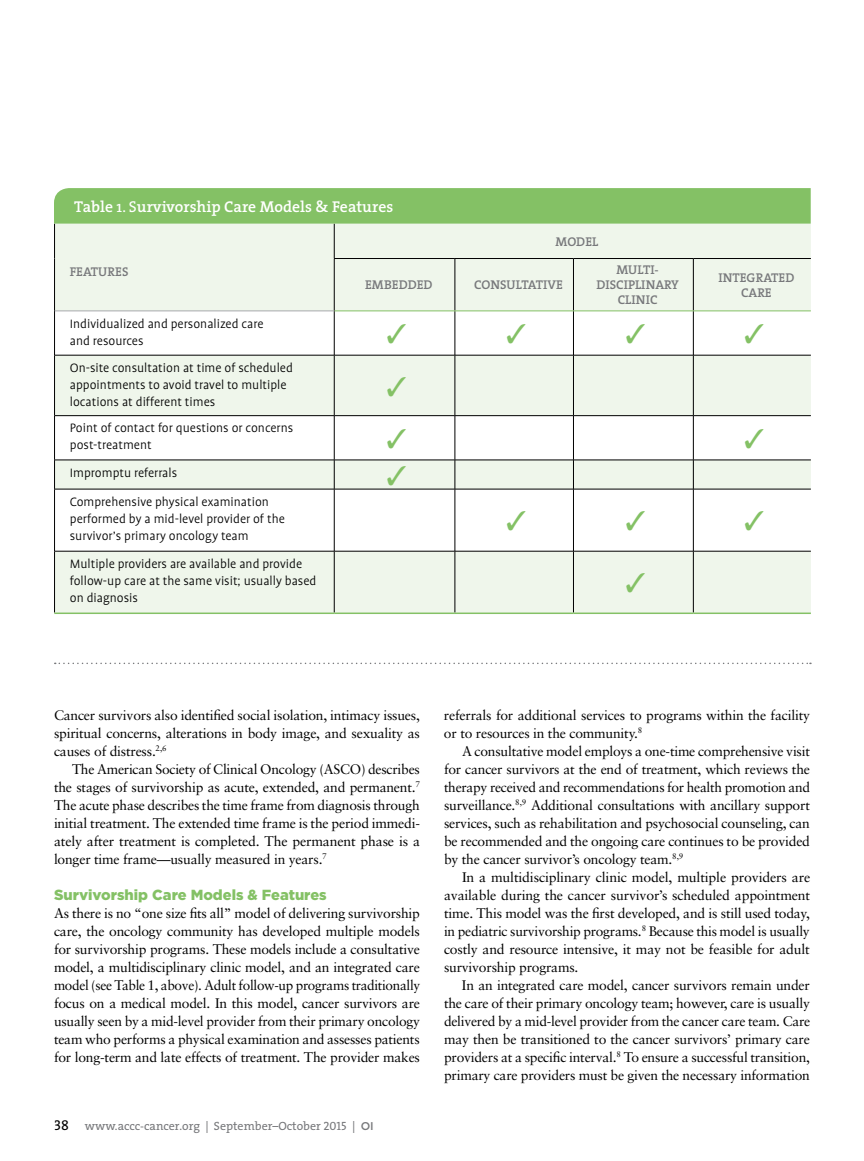
<style>
.page{position:relative;width:864px;height:1161px;background:#fff}
.page>*{position:absolute;margin:0;border:0;box-sizing:border-box;transform-origin:0 0}
.t1{font:600 15.75px "The Serif";color:#fff}
.t2{font:900 14.7px "Gotham HTF";color:#84c165}
.t3{font:14.25px "The Serif Caps";color:#000}
.t4{font:13.8px/18px "Sabon";letter-spacing:-.015em;color:#000;text-align:justify}
.t5{font:300 13.8px/16.8px "Profile";color:#000}
.t6{font:12.75px/15px "The Serif Semi Bold Caps";color:#77787b;text-align:center}
.t7{font:12px "The Serif";color:#77787b}
.s1{font-weight:400}
.s2{font-family:"The Serif Caps"}
.s3{font-family:"Gotham HTF";font-weight:500;font-size:11.25px}
</style>
<div class="page">
<svg style="left:55px;top:224px;width:756px;height:389px;fill:#eff6eb"></svg>
<hr style="left:54px;top:224px;width:1px;height:35px;background:#000">
<hr style="left:334px;top:224px;width:1px;height:34px;background:#000">
<hr style="left:54px;top:259px;width:1px;height:52px;background:#000">
<hr style="left:54px;top:311px;width:1px;height:44px;background:#000">
<hr style="left:334px;top:311px;width:1px;height:44px;background:#000">
<hr style="left:455px;top:311px;width:1px;height:44px;background:#000">
<hr style="left:573px;top:311px;width:1px;height:44px;background:#000">
<hr style="left:693px;top:311px;width:1px;height:44px;background:#000">
<hr style="left:54px;top:355px;width:280px;height:1px;background:#000">
<hr style="left:54px;top:355px;width:1px;height:60px;background:#000">
<hr style="left:334px;top:355px;width:121px;height:1px;background:#000">
<hr style="left:334px;top:355px;width:1px;height:60px;background:#000">
<hr style="left:455px;top:355px;width:118px;height:1px;background:#000">
<hr style="left:455px;top:355px;width:1px;height:60px;background:#000">
<hr style="left:573px;top:355px;width:120px;height:1px;background:#000">
<hr style="left:573px;top:355px;width:1px;height:60px;background:#000">
<hr style="left:693px;top:355px;width:118px;height:1px;background:#000">
<hr style="left:693px;top:355px;width:1px;height:60px;background:#000">
<hr style="left:54px;top:415px;width:280px;height:1px;background:#000">
<hr style="left:54px;top:416px;width:1px;height:44px;background:#000">
<hr style="left:334px;top:415px;width:121px;height:1px;background:#000">
<hr style="left:334px;top:416px;width:1px;height:44px;background:#000">
<hr style="left:455px;top:415px;width:118px;height:1px;background:#000">
<hr style="left:455px;top:416px;width:1px;height:44px;background:#000">
<hr style="left:573px;top:415px;width:120px;height:1px;background:#000">
<hr style="left:573px;top:416px;width:1px;height:44px;background:#000">
<hr style="left:693px;top:415px;width:118px;height:1px;background:#000">
<hr style="left:693px;top:416px;width:1px;height:44px;background:#000">
<hr style="left:54px;top:460px;width:280px;height:1px;background:#000">
<svg style="left:54px;top:460px;width:1px;height:29px"></svg>
<hr style="left:334px;top:460px;width:121px;height:1px;background:#000">
<svg style="left:334px;top:460px;width:1px;height:29px"></svg>
<hr style="left:455px;top:460px;width:118px;height:1px;background:#000">
<svg style="left:455px;top:460px;width:1px;height:29px"></svg>
<hr style="left:573px;top:460px;width:120px;height:1px;background:#000">
<svg style="left:573px;top:460px;width:1px;height:29px"></svg>
<hr style="left:693px;top:460px;width:118px;height:1px;background:#000">
<svg style="left:693px;top:460px;width:1px;height:29px"></svg>
<hr style="left:54px;top:489px;width:280px;height:1px;background:#000">
<hr style="left:54px;top:489px;width:1px;height:62px;background:#000">
<hr style="left:334px;top:489px;width:121px;height:1px;background:#000">
<hr style="left:334px;top:489px;width:1px;height:62px;background:#000">
<hr style="left:455px;top:489px;width:118px;height:1px;background:#000">
<hr style="left:455px;top:489px;width:1px;height:62px;background:#000">
<hr style="left:573px;top:489px;width:120px;height:1px;background:#000">
<hr style="left:573px;top:489px;width:1px;height:62px;background:#000">
<hr style="left:693px;top:489px;width:118px;height:1px;background:#000">
<hr style="left:693px;top:489px;width:1px;height:62px;background:#000">
<hr style="left:54px;top:551px;width:280px;height:1px;background:#000">
<hr style="left:54px;top:551px;width:1px;height:62px;background:#000">
<hr style="left:334px;top:551px;width:121px;height:1px;background:#000">
<hr style="left:334px;top:551px;width:1px;height:62px;background:#000">
<hr style="left:455px;top:551px;width:118px;height:1px;background:#000">
<hr style="left:455px;top:551px;width:1px;height:62px;background:#000">
<hr style="left:573px;top:551px;width:120px;height:1px;background:#000">
<hr style="left:573px;top:551px;width:1px;height:62px;background:#000">
<hr style="left:693px;top:551px;width:118px;height:1px;background:#000">
<hr style="left:693px;top:551px;width:1px;height:62px;background:#000">
<hr style="left:334px;top:259px;width:1px;height:52px;background:#000">
<hr style="left:455px;top:259px;width:1px;height:52px;background:#000">
<hr style="left:573px;top:259px;width:1px;height:52px;background:#000">
<hr style="left:693px;top:259px;width:1px;height:52px;background:#000">
<hr style="left:55px;top:311px;width:279px;height:1px;background:#a7a9ac">
<hr style="left:334px;top:258px;width:121px;height:1px;background:#000">
<hr style="left:455px;top:258px;width:118px;height:1px;background:#000">
<hr style="left:573px;top:258px;width:120px;height:1px;background:#000">
<hr style="left:693px;top:258px;width:118px;height:1px;background:#000">
<hr style="left:334px;top:311px;width:121px;height:1px;background:#84c165">
<hr style="left:455px;top:311px;width:118px;height:1px;background:#84c165">
<hr style="left:573px;top:311px;width:120px;height:1px;background:#84c165">
<hr style="left:693px;top:311px;width:118px;height:1px;background:#84c165">
<hr style="left:54px;top:613px;width:280px;height:1px;background:#84c165">
<hr style="left:334px;top:613px;width:121px;height:1px;background:#84c165">
<hr style="left:455px;top:613px;width:118px;height:1px;background:#84c165">
<hr style="left:573px;top:613px;width:120px;height:1px;background:#84c165">
<hr style="left:693px;top:613px;width:118px;height:1px;background:#84c165">
<div style="left:54px;top:188px;width:757px;height:36px;background:#84c165"></div>
<svg style="left:55px;top:663px;width:756px;height:1px"></svg>
<svg style="left:388px;top:324px;width:18px;height:20px"></svg>
<svg style="left:507px;top:324px;width:19px;height:20px"></svg>
<svg style="left:627px;top:324px;width:18px;height:20px"></svg>
<svg style="left:745px;top:324px;width:19px;height:20px"></svg>
<svg style="left:388px;top:376px;width:18px;height:20px"></svg>
<svg style="left:388px;top:429px;width:18px;height:19px"></svg>
<svg style="left:745px;top:429px;width:19px;height:19px"></svg>
<svg style="left:388px;top:465px;width:18px;height:20px"></svg>
<svg style="left:507px;top:511px;width:19px;height:20px"></svg>
<svg style="left:627px;top:511px;width:18px;height:20px"></svg>
<svg style="left:745px;top:511px;width:19px;height:20px"></svg>
<svg style="left:627px;top:573px;width:18px;height:19px"></svg>
<p class="t1" style="left:74px;top:193px;width:321px">Table <span class="s1">1. S</span>urvivorship Care Models &amp; Features</p>
<p class="t6" style="left:555px;top:233px;width:44px">MODEL</p>
<p class="t6" style="left:70px;top:264px;width:60px">FEATURES</p>
<p class="t5" style="left:70px;top:315px;width:195px">Individualized and personalized care and resources</p>
<p class="t5" style="left:70px;top:359px;width:225px">On-site consultation at time of scheduled appointments to avoid travel to multiple locations at different times</p>
<p class="t5" style="left:70px;top:420px;width:225px">Point of contact for questions or concerns post-treatment</p>
<p class="t5" style="left:70px;top:464px;width:109px">Impromptu referrals</p>
<p class="t5" style="left:70px;top:493px;width:216px">Comprehensive physical examination performed by a mid-level provider of the survivor’s primary oncology team</p>
<p class="t5" style="left:70px;top:555px;width:248px">Multiple providers are available and provide follow-up care at the same visit; usually based on diagnosis</p>
<p class="t6" style="left:365px;top:277px;width:69px">EMBEDDED</p>
<p class="t6" style="left:474px;top:277px;width:90px">CONSULTATIVE</p>
<p class="t6" style="left:596px;top:262px;width:84px">MULTI-<br>DISCIPLINARY<br>CLINIC</p>
<p class="t6" style="left:718px;top:270px;width:77px">INTEGRATED<br>CARE</p>
<p class="t4" style="left:54px;top:706px;width:367px">Cancer survivors also identified social isolation, intimacy issues, spiritual concerns, alterations in body image, and sexuality as causes of distress.<sup>2,6</sup></p>
<p class="t4" style="left:54px;top:760px;width:368px;text-indent:18px">The American Society of Clinical Oncology (ASCO) describes the stages of survivorship as acute, extended, and permanent.<sup>7<br></sup>The acute phase describes the time frame from diagnosis through initial treatment. The extended time frame is the period immedi&shy;ately after treatment is completed. The permanent phase is a longer time frame—usually measured in years.<sup>7</sup></p>
<p class="t2" style="left:54px;top:886px;width:274px">Survivorship Care Models &amp; Features</p>
<p class="t4" style="left:54px;top:904px;width:368px">As there is no “one size fits all” model of delivering survivorship care, the oncology community has developed multiple models for survivorship programs. These models include a consultative model, a multidisciplinary clinic model, and an integrated care model (see Table 1, above). Adult follow-up programs traditionally focus on a medical model. In this model, cancer survivors are usually seen by a mid-level provider from their primary oncology team who performs a physical examination and assesses patients for long-term and late effects of treatment. The provider makes</p>
<p class="t3" style="left:54px;top:1113px;width:17px">38</p>
<p class="t7" style="left:85px;top:1116px;width:290px">www.accc-cancer.org | September–October <span class="s2">2015</span> | <span class="s3">OI</span></p>
<p class="t4" style="left:444px;top:706px;width:368px">referrals for additional services to programs within the facility or to resources in the community.<sup>8</sup></p>
<p class="t4" style="left:444px;top:742px;width:368px;text-indent:18px">A consultative model employs a one-time comprehensive visit for cancer survivors at the end of treatment, which reviews the therapy received and recommendations for health promotion and surveillance.<sup>8,9</sup> Additional consultations with ancillary support services, such as rehabilitation and psychosocial counseling, can be recommended and the ongoing care continues to be provided by the cancer survivor’s oncology team.<sup>8,9</sup></p>
<p class="t4" style="left:444px;top:868px;width:368px;text-indent:18px">In a multidisciplinary clinic model, multiple providers are available during the cancer survivor’s scheduled appointment time. This model was the first developed, and is still used today, in pediatric survivorship programs.<sup>8</sup> Because this model is usually costly and resource intensive, it may not be feasible for adult survivorship programs.</p>
<p class="t4" style="left:444px;top:976px;width:368px;text-indent:18px">In an integrated care model, cancer survivors remain under the care of their primary oncology team; however, care is usually delivered by a mid-level provider from the cancer care team. Care may then be transitioned to the cancer survivors’ primary care providers at a specific interval.<sup>8</sup> To ensure a successful transition, primary care providers must be given the necessary information</p>
</div>
